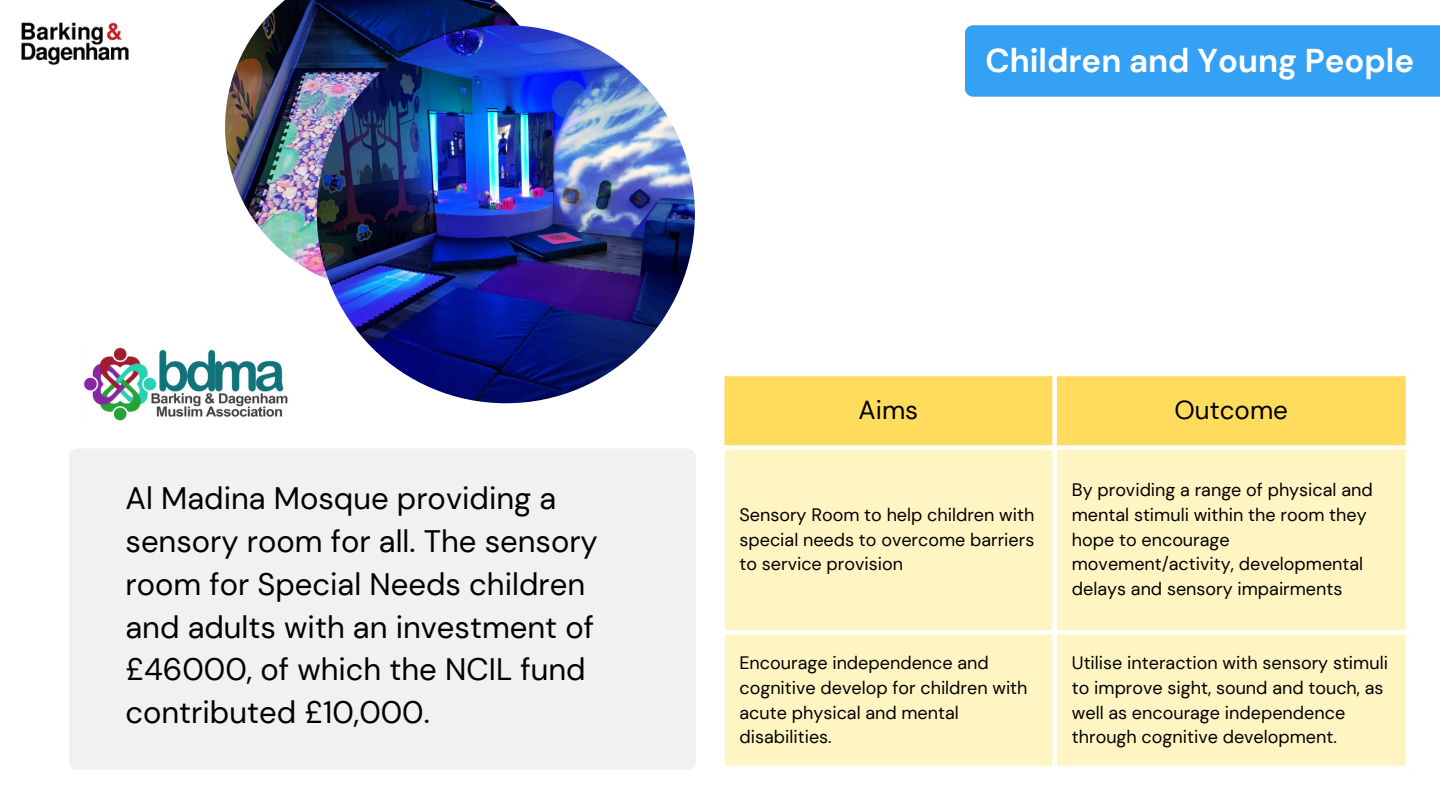
<style>
.page{position:relative;width:1440px;height:810px;background:#fff}
.page>*{position:absolute;margin:0;border:0;box-sizing:border-box;transform-origin:0 0}
.t1{font:700 33px "DM Sans";color:#fff}
.t2{font:31px/42.8px "DM Sans";color:#000}
.t3{font:26px "DM Sans";color:#000}
.t4{font:18px/24.8px "DM Sans";color:#000}
</style>
<div class="page">
<div style="left:724px;top:376px;width:682px;height:69px;background:#ffdc5d"></div>
<div style="left:724px;top:450px;width:682px;height:316px;background:#fff5c3"></div>
<div style="left:1052px;top:376px;width:5px;height:390px;background:#fff"></div>
<div style="left:720px;top:630px;width:690px;height:5px;background:#fff"></div>
<div style="left:965px;top:25px;width:475px;height:72px;background:#35a1f4"></div>
<div style="left:69px;top:448px;width:627px;height:322px;background:#f1f1f1;border-radius:8px"></div>
<img style="left:21px;top:22px;width:108px;height:43px">
<img style="left:225px;top:0;width:327px;height:292px">
<img style="left:317px;top:25px;width:378px;height:378px;border-radius:50%">
<img style="left:83px;top:347px;width:205px;height:74px">
<h2 class="t2" style="left:126px;top:477px;width:474px">Al Madina Mosque providing a sensory room for all. The sensory room for Special Needs children and adults with an investment of £46000, of which the NCIL fund contributed £10,000.</h2>
<h1 class="t1" style="left:985px;top:39px;width:430px">Children and Young People</h1>
<h3 class="t3" style="left:859px;top:393px;width:61px">Aims</h3>
<h3 class="t3" style="left:1175px;top:393px;width:115px">Outcome</h3>
<p class="t4" style="left:740px;top:502px;width:296px;text-align:justify">Sensory Room to help children with special needs to overcome barriers to service provision</p>
<p class="t4" style="left:1072px;top:478px;width:302px">By providing a range of physical and mental stimuli within the room they hope to encourage movement/activity, developmental delays and sensory impairments</p>
<p class="t4" style="left:740px;top:651px;width:290px">Encourage independence and cognitive develop for children with acute physical and mental disabilities.</p>
<p class="t4" style="left:1072px;top:651px;width:318px">Utilise interaction with sensory stimuli to improve sight, sound and touch, as well as encourage independence through cognitive development.</p>
</div>
